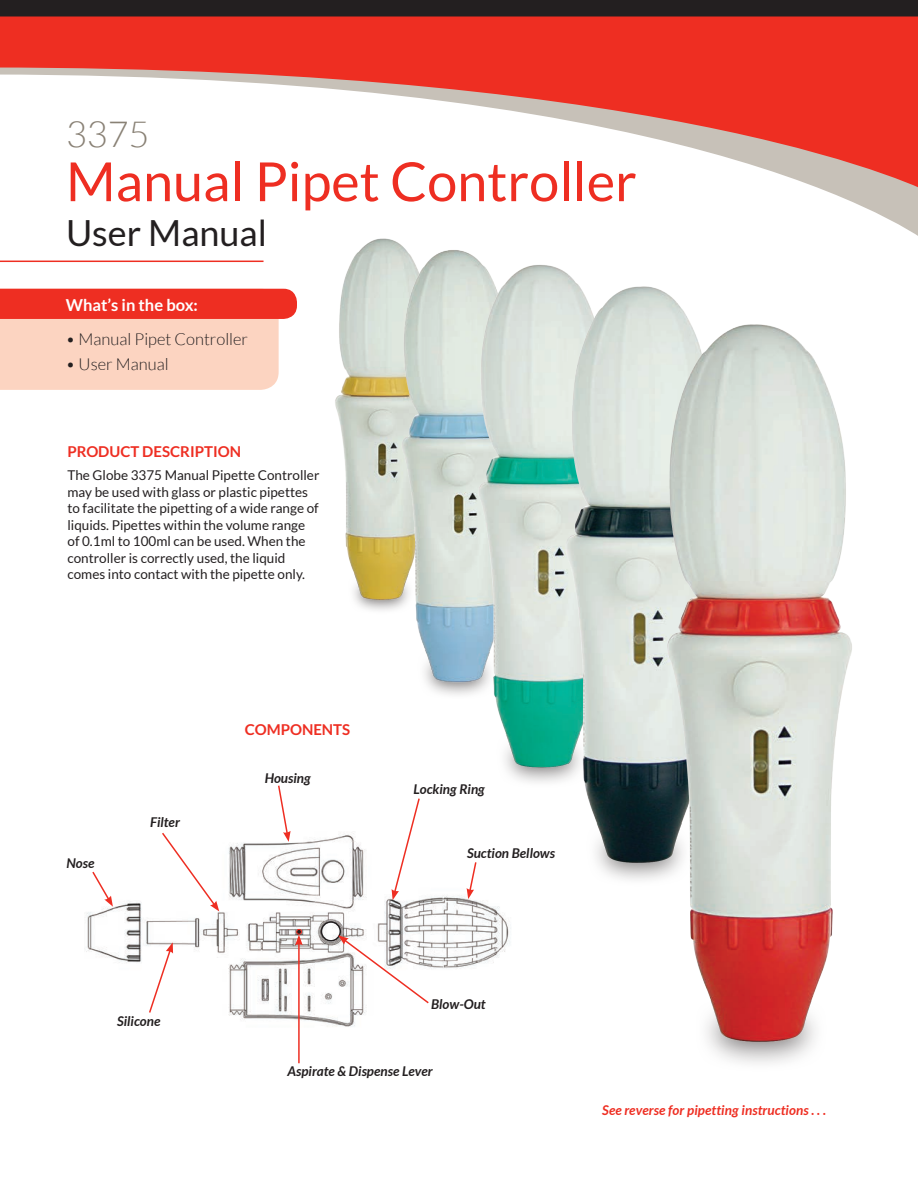
<style>
.page{position:relative;width:918px;height:1188px;background:#fff}
.page>*{position:absolute;margin:0;border:0;box-sizing:border-box;transform-origin:0 0}
.t1{font:54px "Lato";color:#ee2e22}
.t2{font:36px "Lato";color:#231f20}
.t3{font:300 36px "Lato";color:#898175}
.t4{font:300 16.5px "Lato";color:#231f20}
.t5{font:700 16.5px "Lato";color:#fff}
.t6{font:700 15px "Lato";color:#ee2e22}
.t7{font:13.5px/16.5px "Lato";color:#231f20}
.t8{font:italic 700 13.5px "Lato";color:#231f20}
.t9{font:italic 700 13.5px "Lato";letter-spacing:.005em;color:#ee2e22}
</style>
<div class="page">
<img style="left:335px;top:245px;width:56px;height:366px">
<img style="left:391px;top:245px;width:79px;height:450px">
<img style="left:449px;top:254px;width:124px;height:529px">
<div style="left:0;top:0;width:918px;height:46px;background:#231f20"></div>
<svg style="left:366px;top:193px;width:552px;height:52px"></svg>
<svg style="left:0;top:16px;width:918px;height:177px"></svg>
<svg style="left:0;top:289px;width:297px;height:101px;background:#f8a595"></svg>
<hr style="left:0;top:261px;width:264px;height:1px;background:#ee2e22">
<img style="left:86px;top:833px;width:425px;height:194px">
<div style="left:321px;top:921px;width:20px;height:21px;border:2px solid #231f20;border-radius:50%"></div>
<svg style="left:91px;top:870px;width:22px;height:37px"></svg>
<svg style="left:338px;top:935px;width:92px;height:70px"></svg>
<hr style="left:298px;top:943px;width:2px;height:120px;background:#ee2e22">
<svg style="left:295px;top:929px;width:8px;height:16px"></svg>
<svg style="left:392px;top:798px;width:29px;height:102px"></svg>
<svg style="left:467px;top:861px;width:11px;height:38px"></svg>
<svg style="left:277px;top:785px;width:14px;height:57px"></svg>
<svg style="left:161px;top:832px;width:58px;height:80px"></svg>
<svg style="left:148px;top:942px;width:25px;height:72px"></svg>
<img style="left:559px;top:279px;width:132px;height:601px">
<img style="left:659px;top:324px;width:193px;height:740px">
<h2 class="t3" style="left:66px;top:115px;width:85px">3375</h2>
<h1 class="t1" style="left:66px;top:152px;width:572px">Manual Pipet Controller</h1>
<h2 class="t2" style="left:66px;top:213px;width:203px">User Manual</h2>
<p class="t5" style="left:66px;top:295px;width:134px">What’s in the box:</p>
<p class="t4" style="left:66px;top:330px;width:184px">• Manual Pipet Controller</p>
<p class="t4" style="left:66px;top:356px;width:104px">• User Manual</p>
<p class="t6" style="left:68px;top:443px;width:175px">PRODUCT DESCRIPTION</p>
<p class="t7" style="left:68px;top:467px;width:254px">The Globe 3375 Manual Pipette Controller may be used with glass or plastic pipettes to facilitate the pipetting of a wide range of liquids. Pipettes within the volume range of 0.1ml to 100ml can be used. When the controller is correctly used, the liquid comes into contact with the pipette only.</p>
<p class="t8" style="left:66px;top:855px;width:29px">Nose</p>
<p class="t8" style="left:150px;top:815px;width:31px">Filter</p>
<p class="t8" style="left:117px;top:1013px;width:45px">Silicone</p>
<p class="t6" style="left:245px;top:721px;width:107px">COMPONENTS</p>
<p class="t8" style="left:265px;top:770px;width:48px">Housing</p>
<p class="t8" style="left:413px;top:782px;width:73px">Locking Ring</p>
<p class="t8" style="left:467px;top:845px;width:90px">Suction Bellows</p>
<p class="t8" style="left:431px;top:996px;width:56px">Blow-Out</p>
<p class="t8" style="left:287px;top:1063px;width:147px">Aspirate &amp; Dispense Lever</p>
<p class="t9" style="left:602px;top:1102px;width:225px">See reverse for pipetting instructions . . .</p>
</div>
